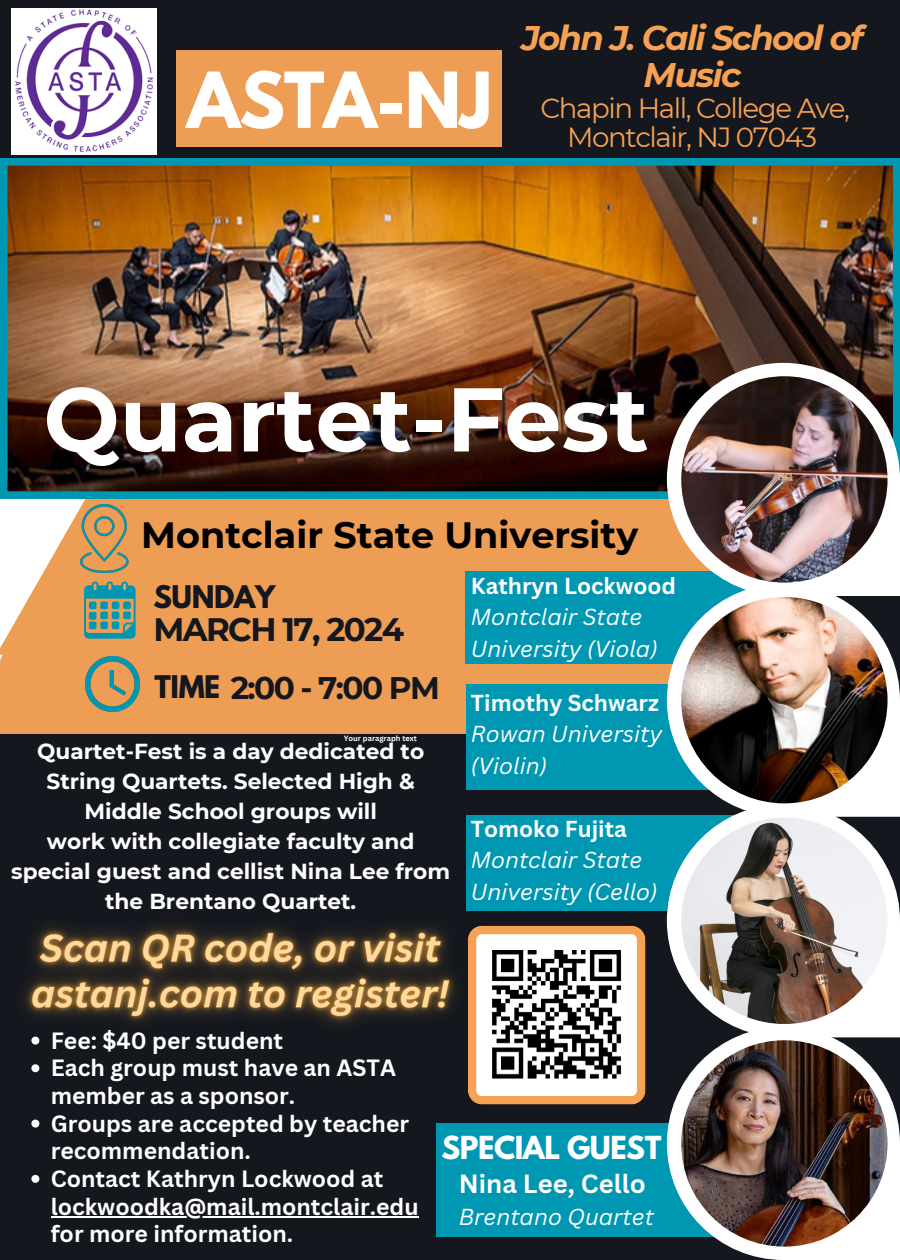
<style>
.page{position:relative;width:900px;height:1260px;background:#14171e}
.page>*{position:absolute;margin:0;border:0;box-sizing:border-box;transform-origin:0 0}
.t1{font:700 90.31px "Montserrat";color:#fff}
.t2{font:700 68.31px "League Spartan";letter-spacing:-.015em;color:#fff}
.t3{font:700 36.56px "Montserrat";color:#000}
.t4{font:italic 700 34.06px/36.1px "Montserrat";letter-spacing:-.05em;color:#f6a153;text-align:center}
.t5{font:700 32.44px "Montserrat";letter-spacing:-.05em;color:#14171e}
.t6{font:700 31.19px "Montserrat";color:#14171e}
.t7{font:700 28.12px "League Spartan";letter-spacing:-.015em;color:#fff}
.t8{font:27.69px/29.5px "Montserrat";letter-spacing:-.05em;color:#f6a153;text-align:center}
.t9{font:700 27.62px "League Spartan";letter-spacing:-.015em;color:#14171e}
.t10{font:700 25.62px "Canva Sans";color:#fff}
.t11{font:700 22.94px/27.6px "Canva Sans";color:#fff}
.t12{font:italic 22.5px "Canva Sans";color:#fff}
.t13{font:700 22.5px "Canva Sans";color:#fff}
.t14{font:700 21.69px/30px "Montserrat";color:#fff;text-align:center}
.t15{font:700 7.5px "Canva Sans";color:#fff}
</style>
<div class="page">
<div style="left:177px;top:51px;width:325px;height:96px;background:#ed9d54"></div>
<div style="left:436px;top:1123px;width:334px;height:114px;background:#0097b2"></div>
<div style="left:0;top:498px;width:761px;height:236px;background:#ed9d54"></div>
<svg style="left:89px;top:582px;width:47px;height:57px"></svg>
<img style="left:89px;top:657px;width:51px;height:54px">
<div style="left:465px;top:571px;width:318px;height:93px;background:#0097b2"></div>
<svg style="left:0;top:498px;width:89px;height:201px"></svg>
<img style="left:12px;top:9px;width:145px;height:145px">
<div style="left:466px;top:684px;width:295px;height:105px;background:#0097b2"></div>
<svg style="left:667px;top:596px;width:233px;height:208px;fill:#fff"></svg>
<img style="left:681px;top:597px;width:207px;height:206px;border-radius:50%">
<div style="left:466px;top:815px;width:304px;height:96px;background:#0097b2"></div>
<svg style="left:667px;top:804px;width:233px;height:223px;fill:#fff"></svg>
<img style="left:681px;top:818px;width:207px;height:206px;border-radius:50%">
<svg style="left:667px;top:1027px;width:233px;height:233px;fill:#fff"></svg>
<img style="left:681px;top:1040px;width:207px;height:207px;border-radius:50%">
<svg style="left:468px;top:926px;width:177px;height:178px"></svg>
<img style="left:0;top:159px;width:900px;height:339px">
<svg style="left:667px;top:363px;width:233px;height:233px;fill:#fff"></svg>
<img style="left:681px;top:376px;width:207px;height:207px;border-radius:50%">
<img style="left:81px;top:503px;width:47px;height:69px">
<svg style="left:31px;top:1064px;width:8px;height:8px"></svg>
<svg style="left:31px;top:1120px;width:8px;height:8px"></svg>
<svg style="left:31px;top:1175px;width:8px;height:8px"></svg>
<hr style="left:51px;top:1216px;width:368px;height:2px;background:#fff">
<img style="left:23px;top:924px;width:465px;height:134px">
<p class="t2" style="left:187px;top:66px;width:307px">ASTA-NJ</p>
<p class="t4" style="left:521px;top:20px;width:344px">John J. Cali School of<br>Music</p>
<p class="t8" style="left:540px;top:93px;width:311px">Chapin Hall, College Ave,<br>Montclair, NJ 07043</p>
<p class="t1" style="left:43px;top:364px;width:607px">Quartet-Fest</p>
<p class="t3" style="left:141px;top:512px;width:499px">Montclair State University</p>
<p class="t9" style="left:154px;top:584px;width:123px">SUNDAY</p>
<p class="t5" style="left:154px;top:610px;width:252px">MARCH 17, 2024</p>
<p class="t9" style="left:155px;top:673px;width:67px">TIME</p>
<p class="t6" style="left:231px;top:669px;width:211px">2:00 - 7:00 PM</p>
<p class="t15" style="left:344px;top:733px;width:75px">Your paragraph text</p>
<p class="t14" style="left:37px;top:737px;width:389px">Quartet-Fest is a day dedicated to<br>String Quartets. Selected High &amp;<br>Middle School groups will</p>
<p class="t14" style="left:11px;top:827px;width:440px">work with collegiate faculty and special guest and cellist Nina Lee from the Brentano Quartet.</p>
<p class="t13" style="left:471px;top:570px;width:207px">Kathryn Lockwood</p>
<p class="t12" style="left:471px;top:601px;width:173px">Montclair State</p>
<p class="t12" style="left:471px;top:633px;width:188px">University (Viola)</p>
<p class="t13" style="left:471px;top:687px;width:189px">Timothy Schwarz</p>
<p class="t12" style="left:471px;top:718px;width:193px">Rowan University</p>
<p class="t12" style="left:471px;top:750px;width:78px">(Violin)</p>
<p class="t13" style="left:471px;top:813px;width:158px">Tomoko Fujita</p>
<p class="t12" style="left:471px;top:844px;width:173px">Montclair State</p>
<p class="t12" style="left:471px;top:876px;width:188px">University (Cello)</p>
<p class="t11" style="left:51px;top:1026px;width:234px">Fee: $40 per student</p>
<p class="t11" style="left:51px;top:1054px;width:347px">Each group must have an ASTA member as a sponsor.</p>
<p class="t11" style="left:51px;top:1109px;width:360px">Groups are accepted by teacher recommendation.</p>
<p class="t11" style="left:51px;top:1164px;width:369px">Contact Kathryn Lockwood at lockwoodka@mail.montclair.edu for more information.</p>
<p class="t7" style="left:442px;top:1134px;width:221px">SPECIAL GUEST</p>
<p class="t10" style="left:459px;top:1165px;width:189px">Nina Lee, Cello</p>
<p class="t12" style="left:459px;top:1201px;width:197px">Brentano Quartet</p>
</div>
